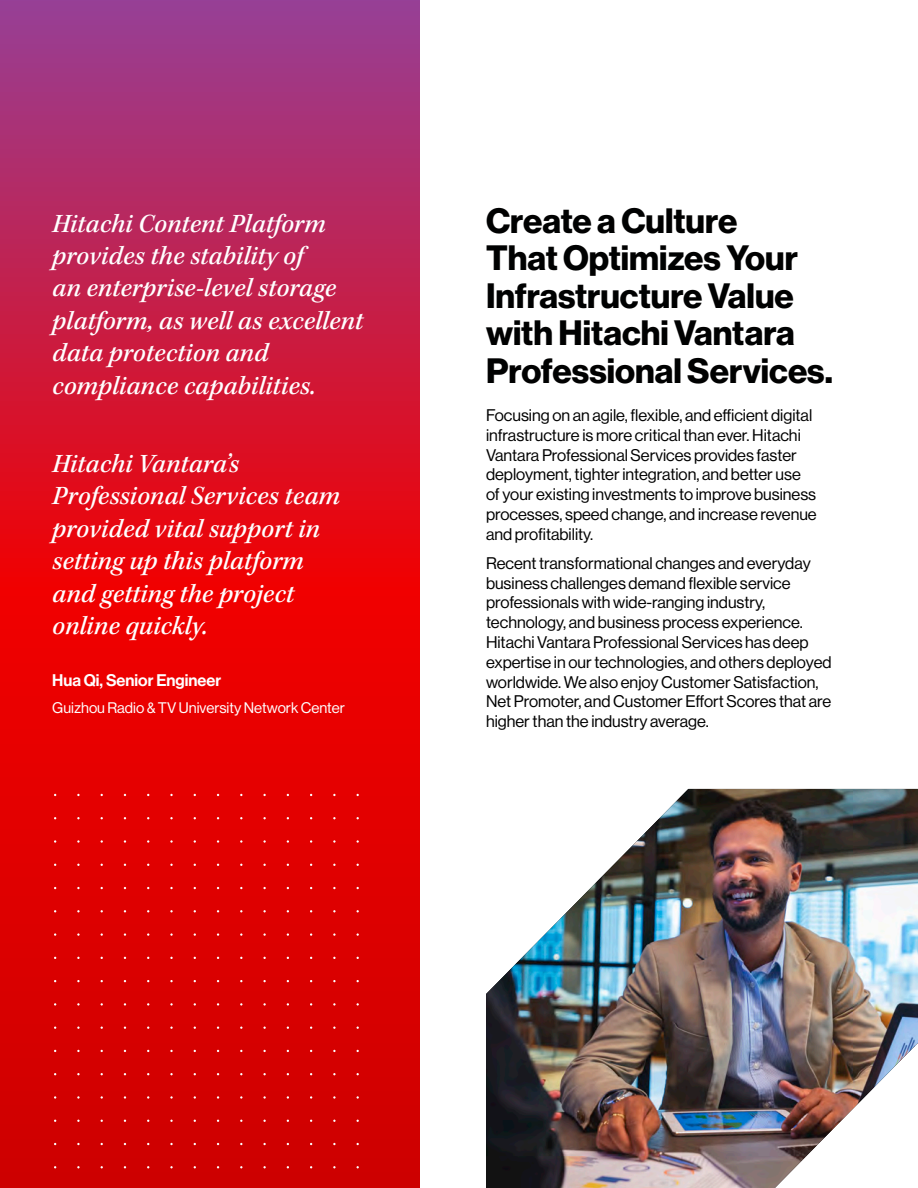
<style>
.page{position:relative;width:918px;height:1188px;background:#fff}
.page>*{position:absolute;margin:0;border:0;box-sizing:border-box;transform-origin:0 0}
.Body{font:34.5px/37.5px "N Haas Grotesk DS Pro 75 Bd";color:#000101}
.Callout_Headline_White_Kepler_Std_Medium{font:italic 500 27px/32.4px "Kepler Std";color:#fff}
.Body-2{font:16.5px/19.8px "N Haas Grotesk DS Pro 55 Rg";color:#000101}
.Body-3{font:16.5px "N Haas Grotesk DS Pro 65 Md";color:#fff}
.Body-4{font:15px "N Haas Grotesk DS Pro 55 Rg";color:#fff}
</style>
<div class="page">
<svg style="left:0;top:0;width:420px;height:1188px;background:#d10f25"></svg>
<img style="left:486px;top:789px;width:432px;height:399px">
<p class="Callout_Headline_White_Kepler_Std_Medium" style="left:52px;top:208px;width:312px">Hitachi Content Platform provides the stability of<br>an enterprise-level storage platform, as well as excellent data protection and compliance capabilities.</p>
<p class="Callout_Headline_White_Kepler_Std_Medium" style="left:52px;top:448px;width:289px">Hitachi Vantara’s<br>Professional Services team provided vital support in setting up this platform and getting the project online quickly.</p>
<p class="Body-3" style="left:52px;top:671px;width:171px">Hua Qi, Senior Engineer</p>
<p class="Body-4" style="left:52px;top:699px;width:294px">Guizhou Radio &amp; TV University Network Center</p>
<p class="Body" style="left:486px;top:203px;width:348px">Create a Culture<br>That Optimizes Your<br>Infrastructure Value with Hitachi Vantara<br>Professional Services.</p>
<p class="Body-2" style="left:486px;top:405px;width:332px">Focusing on an agile, flexible, and efficient digital infrastructure is more critical than ever. Hitachi Vantara Professional Services provides faster deployment, tighter integration, and better use of your existing investments to improve business processes, speed change, and increase revenue and profitability.</p>
<p class="Body-2" style="left:486px;top:553px;width:347px">Recent transformational changes and everyday business challenges demand flexible service professionals with wide-ranging industry, technology, and business process experience.<br>Hitachi Vantara Professional Services has deep expertise in our technologies, and others deployed worldwide. We also enjoy Customer Satisfaction, Net Promoter, and Customer Effort Scores that are higher than the industry average.</p>
</div>
